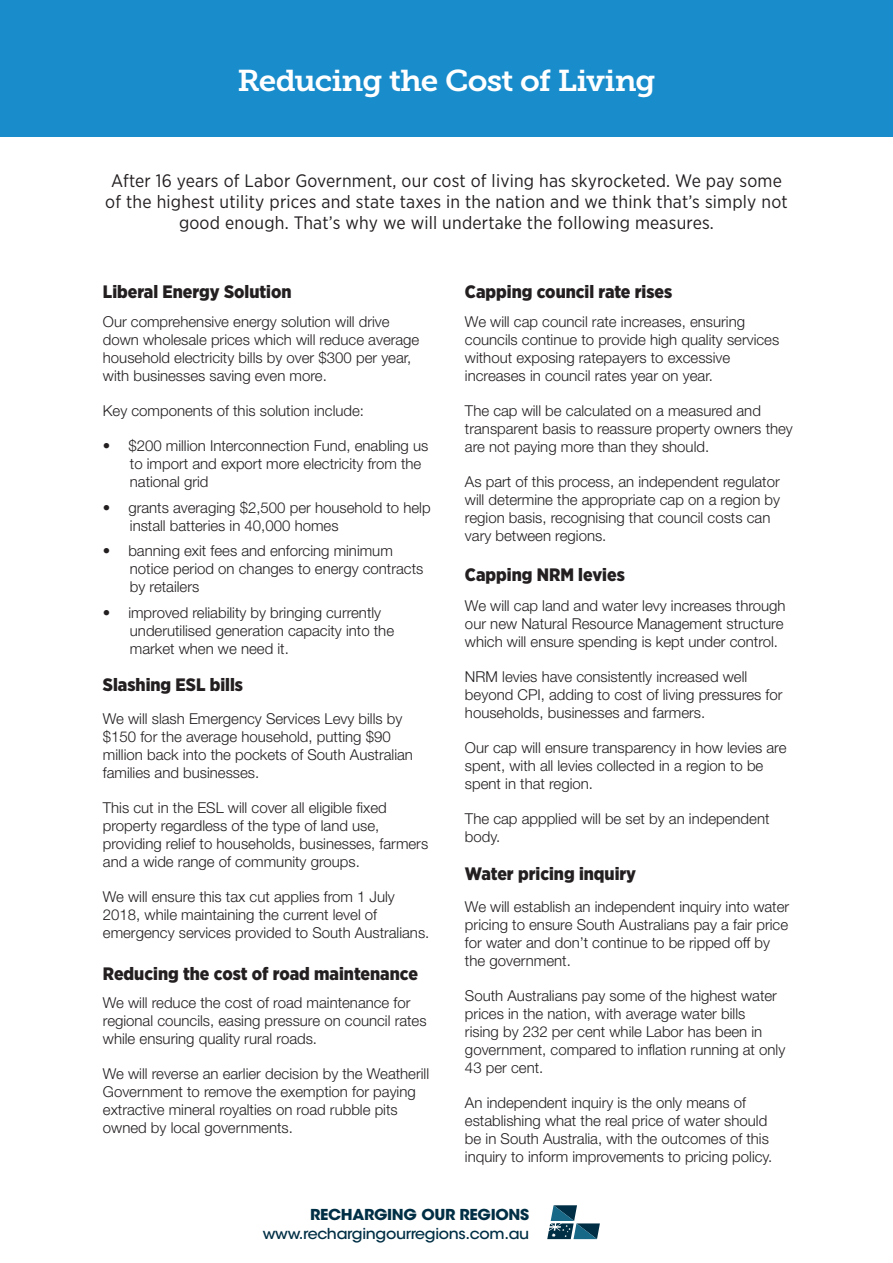
<style>
.page{position:relative;width:893px;height:1263px;background:#fff}
.page>*{position:absolute;margin:0;border:0;box-sizing:border-box;transform-origin:0 0}
.t1{font:30px "Museo Slab 700";letter-spacing:-.03em;color:#fff;scale:1.05 1}
.Chapter_Header_dot_p{font:18px/21px "Gotham Narrow";letter-spacing:.01em;color:#231f20;text-align:center}
.t2{font:900 18px "Gotham Narrow";color:#231f20}
.Chapter_Header_dot_p-2{font:300 15px/18px "Helvetica Neue LT Std";color:#231f20}
.t3{font:500 15px/18.9px "ITC Avant Garde Std";letter-spacing:-.02em;color:#002f45;text-align:right;scale:1.05 1}
.s1{font-weight:700}
</style>
<div class="page">
<div style="left:0;top:0;width:893px;height:136px;background:#198ccb"></div>
<svg style="left:547px;top:1205px;width:53px;height:34px"></svg>
<p class="t1" style="left:237px;top:63px;width:400px">Reducing the Cost of Living</p>
<p class="Chapter_Header_dot_p" style="left:105px;top:170px;width:684px">After 16 years of Labor Government, our cost of living has skyrocketed. We pay some of the highest utility prices and state taxes in the nation and we think that’s simply not good enough. That’s why we will undertake the following measures.</p>
<p class="t2" style="left:103px;top:280px;width:190px">Liberal Energy Solution</p>
<p class="Chapter_Header_dot_p-2" style="left:103px;top:313px;width:318px">Our comprehensive energy solution will drive down wholesale prices which will reduce average household electricity bills by over $300 per year, with businesses saving even more.</p>
<p class="Chapter_Header_dot_p-2" style="left:103px;top:402px;width:263px">Key components of this solution include:</p>
<p class="Chapter_Header_dot_p-2" style="left:130px;top:437px;width:300px;text-indent:-27px">• $200 million Interconnection Fund, enabling us to import and export more electricity from the national grid</p>
<p class="Chapter_Header_dot_p-2" style="left:130px;top:499px;width:302px;text-indent:-27px">• grants averaging $2,500 per household to help install batteries in 40,000 homes</p>
<p class="Chapter_Header_dot_p-2" style="left:130px;top:541px;width:295px;text-indent:-27px">• banning exit fees and enforcing minimum notice period on changes to energy contracts by retailers</p>
<p class="Chapter_Header_dot_p-2" style="left:130px;top:603px;width:266px;text-indent:-27px">• improved reliability by bringing currently underutilised generation capacity into the market when we need it.</p>
<p class="t2" style="left:103px;top:673px;width:142px">Slashing ESL bills</p>
<p class="Chapter_Header_dot_p-2" style="left:103px;top:709px;width:312px">We will slash Emergency Services Levy bills by $150 for the average household, putting $90 million back into the pockets of South Australian families and businesses.</p>
<p class="Chapter_Header_dot_p-2" style="left:103px;top:798px;width:327px">This cut in the ESL will cover all eligible fixed property regardless of the type of land use, providing relief to households, businesses, farmers and a wide range of community groups.</p>
<p class="Chapter_Header_dot_p-2" style="left:103px;top:887px;width:328px">We will ensure this tax cut applies from 1 July<br>2018, while maintaining the current level of emergency services provided to South Australians.</p>
<p class="t2" style="left:103px;top:962px;width:317px">Reducing the cost of road maintenance</p>
<p class="Chapter_Header_dot_p-2" style="left:103px;top:993px;width:325px">We will reduce the cost of road maintenance for regional councils, easing pressure on council rates while ensuring quality rural roads.</p>
<p class="Chapter_Header_dot_p-2" style="left:103px;top:1064px;width:328px">We will reverse an earlier decision by the Weatherill Government to remove the exemption for paying extractive mineral royalties on road rubble pits owned by local governments.</p>
<p class="t2" style="left:465px;top:280px;width:209px">Capping council rate rises</p>
<p class="Chapter_Header_dot_p-2" style="left:465px;top:313px;width:316px">We will cap council rate increases, ensuring councils continue to provide high quality services without exposing ratepayers to excessive increases in council rates year on year.</p>
<p class="Chapter_Header_dot_p-2" style="left:465px;top:402px;width:329px">The cap will be calculated on a measured and transparent basis to reassure property owners they are not paying more than they should.</p>
<p class="Chapter_Header_dot_p-2" style="left:465px;top:473px;width:317px">As part of this process, an independent regulator will determine the appropriate cap on a region by region basis, recognising that council costs can vary between regions.</p>
<p class="t2" style="left:465px;top:563px;width:161px">Capping NRM levies</p>
<p class="Chapter_Header_dot_p-2" style="left:465px;top:597px;width:322px">We will cap land and water levy increases through our new Natural Resource Management structure which will ensure spending is kept under control.</p>
<p class="Chapter_Header_dot_p-2" style="left:465px;top:668px;width:319px">NRM levies have consistently increased well beyond CPI, adding to cost of living pressures for households, businesses and farmers.</p>
<p class="Chapter_Header_dot_p-2" style="left:465px;top:739px;width:323px">Our cap will ensure transparency in how levies are spent, with all levies collected in a region to be spent in that region.</p>
<p class="Chapter_Header_dot_p-2" style="left:465px;top:810px;width:306px">The cap appplied will be set by an independent body.</p>
<p class="t2" style="left:465px;top:862px;width:173px">Water pricing inquiry</p>
<p class="Chapter_Header_dot_p-2" style="left:465px;top:898px;width:326px">We will establish an independent inquiry into water pricing to ensure South Australians pay a fair price for water and don’t continue to be ripped off by the government.</p>
<p class="Chapter_Header_dot_p-2" style="left:465px;top:987px;width:322px">South Australians pay some of the highest water prices in the nation, with average water bills<br>rising by 232 per cent while Labor has been in government, compared to inflation running at only 43 per cent.</p>
<p class="Chapter_Header_dot_p-2" style="left:465px;top:1094px;width:309px">An independent inquiry is the only means of establishing what the real price of water should be in South Australia, with the outcomes of this inquiry to inform improvements to pricing policy.</p>
<p class="t3" style="left:263px;top:1205px;width:255px"><span class="s1">RECHARGING OUR REGIONS </span>www.rechargingourregions.com.au</p>
</div>
